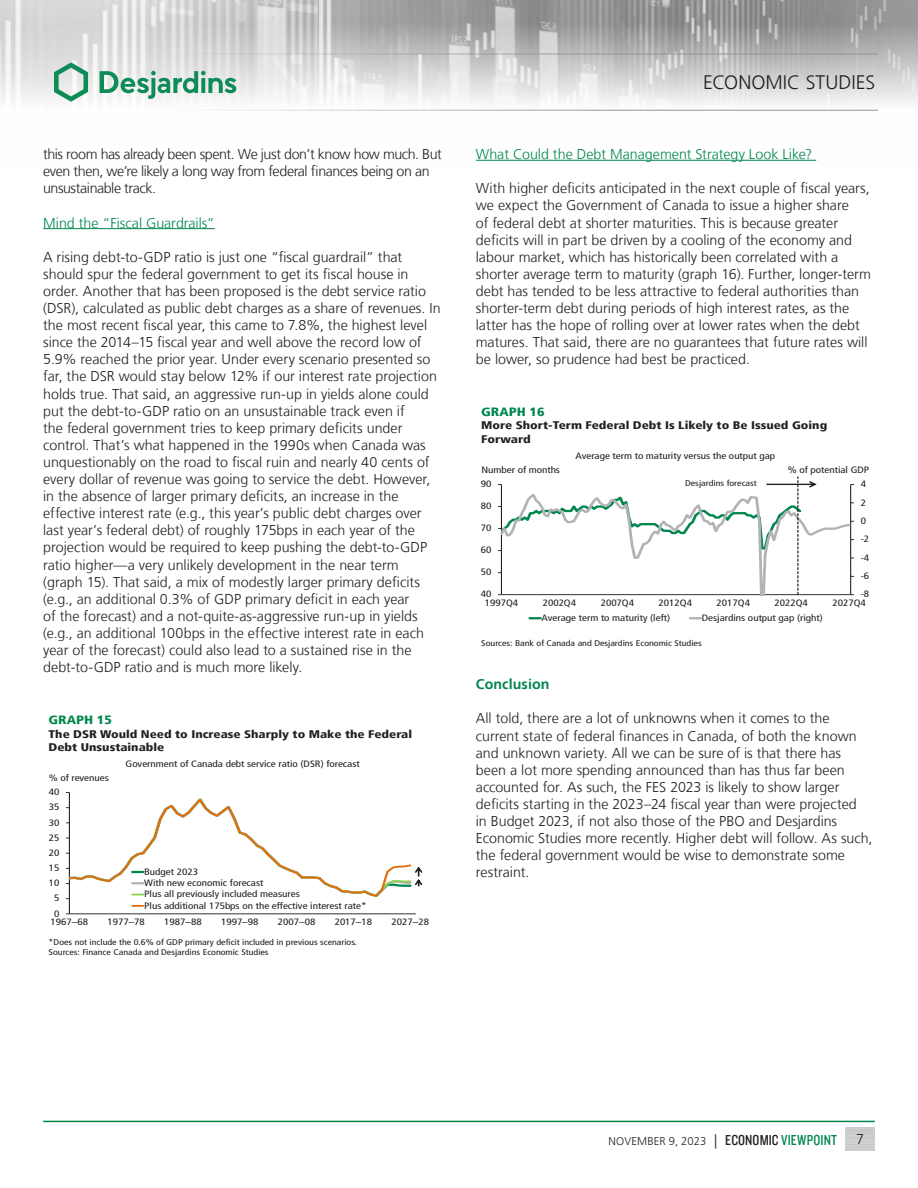
<style>
.page{position:relative;width:918px;height:1188px;background:#fff}
.page>*{position:absolute;margin:0;border:0;box-sizing:border-box;transform-origin:0 0}
.t1{font:300 19.5px "Frutiger LT";letter-spacing:.005em;color:#231f20}
.t2{font:300 14.25px/17.1px "Frutiger LT";color:#231f20}
.t3{font:300 14.25px/17.1px "Frutiger LT";letter-spacing:-.03em;color:#231f20}
.Texte_Titre_Niveau2{font:300 14.25px "Frutiger LT";color:#00874e}
.Texte_Titre{font:700 14.25px "Frutiger LT";letter-spacing:.005em;color:#00874e}
.t4{font:900 condensed 12px "Frutiger LT";color:#00874e;scale:1.2 1}
.t5{font:300 11.25px "Frutiger LT";letter-spacing:.005em;color:#231f20}
.t6{font:900 condensed 11.1px/13.2px "Frutiger LT";color:#231f20;scale:1.2 1}
.t7{font:condensed 9.3px "Frutiger LT";color:#231f20;scale:1.2 1}
.t8{font:condensed 9.15px/11.2px "Frutiger LT";color:#231f20;scale:1.2 1}
.t9{font:condensed 8.25px/9.9px "Frutiger LT";color:#231f20;scale:1.2 1}
.s1{font-size:14.25px}
.s2{font-family:"Knockout 29 Junior Ltweight";font-weight:400;font-size:15px}
.s3{font-family:"Knockout 29 Junior Ltweight";font-weight:400;font-size:15px;color:#00874e}
</style>
<div class="page">
<img style="left:0;top:0;width:918px;height:161px">
<hr style="left:0;top:54px;width:878px;height:1px;background:#939598">
<hr style="left:0;top:110px;width:878px;height:1px;background:#939598">
<svg style="left:54px;top:62px;width:34px;height:40px"></svg>
<svg style="left:100px;top:71px;width:136px;height:28px"></svg>
<hr style="left:43px;top:1121px;width:832px;height:1px;background:#00874e">
<hr style="left:43px;top:228px;width:172px;height:1px;background:#00874e">
<hr style="left:476px;top:160px;width:340px;height:1px;background:#00874e">
<hr style="left:69px;top:793px;width:1px;height:121px;background:#231f20">
<hr style="left:69px;top:914px;width:347px;height:1px;background:#231f20">
<svg style="left:132px;top:905px;width:11px;height:2px"></svg>
<svg style="left:66px;top:792px;width:356px;height:107px"></svg>
<svg style="left:530px;top:617px;width:10px;height:3px"></svg>
<svg style="left:690px;top:617px;width:11px;height:3px"></svg>
<svg style="left:498px;top:477px;width:356px;height:118px"></svg>
<p class="t3" style="left:43px;top:146px;width:400px">this room has already been spent. We just don’t know how much. But even then, we’re likely a long way from federal finances being on an unsustainable track.</p>
<p class="Texte_Titre_Niveau2" style="left:43px;top:215px;width:173px">Mind the “Fiscal Guardrails”</p>
<p class="t2" style="left:43px;top:249px;width:399px">A rising debt‑to‑GDP ratio is just one “fiscal guardrail” that should spur the federal government to get its fiscal house in order. Another that has been proposed is the debt service ratio (DSR), calculated as public debt charges as a share of revenues. In the most recent fiscal year, this came to 7.8%, the highest level since the 2014–15 fiscal year and well above the record low of 5.9% reached the prior year. Under every scenario presented so far, the DSR would stay below 12% if our interest rate projection holds true. That said, an aggressive run‑up in yields alone could put the debt‑to‑GDP ratio on an unsustainable track even if<br>the federal government tries to keep primary deficits under control. That’s what happened in the 1990s when Canada was unquestionably on the road to fiscal ruin and nearly 40 cents of every dollar of revenue was going to service the debt. However, in the absence of larger primary deficits, an increase in the effective interest rate (e.g., this year’s public debt charges over last year’s federal debt) of roughly 175bps in each year of the projection would be required to keep pushing the debt‑to‑GDP ratio higher—a very unlikely development in the near term (graph 15). That said, a mix of modestly larger primary deficits (e.g., an additional 0.3% of GDP primary deficit in each year<br>of the forecast) and a not‑quite‑as‑aggressive run‑up in yields (e.g., an additional 100bps in the effective interest rate in each year of the forecast) could also lead to a sustained rise in the debt‑to‑GDP ratio and is much more likely.</p>
<p class="t4" style="left:49px;top:713px;width:54px">GRAPH 15</p>
<p class="t6" style="left:49px;top:727px;width:304px">The DSR Would Need to Increase Sharply to Make the Federal<br>Debt Unsustainable</p>
<p class="t8" style="left:49px;top:772px;width:52px">% of revenues</p>
<p class="t8" style="left:49px;top:787px;width:10px">40</p>
<p class="t8" style="left:49px;top:802px;width:10px">35</p>
<p class="t8" style="left:49px;top:817px;width:10px">30</p>
<p class="t8" style="left:49px;top:832px;width:10px">25</p>
<p class="t8" style="left:49px;top:847px;width:10px">20</p>
<p class="t8" style="left:49px;top:862px;width:10px">15</p>
<p class="t8" style="left:49px;top:878px;width:10px">10</p>
<p class="t8" style="left:54px;top:893px;width:6px">5</p>
<p class="t7" style="left:54px;top:908px;width:6px">0</p>
<p class="t8" style="left:126px;top:758px;width:197px">Government of Canada debt service ratio (DSR) forecast</p>
<p class="t8" style="left:144px;top:866px;width:187px">Budget 2023<br>With new economic forecast<br>Plus all previously included measures<br>Plus additional 175bps on the effective interest rate*</p>
<p class="t8" style="left:51px;top:917px;width:33px">1967–68</p>
<p class="t8" style="left:107px;top:917px;width:33px">1977–78</p>
<p class="t8" style="left:164px;top:917px;width:33px">1987–88</p>
<p class="t8" style="left:221px;top:917px;width:33px">1997–98</p>
<p class="t8" style="left:278px;top:917px;width:33px">2007–08</p>
<p class="t8" style="left:335px;top:917px;width:33px">2017–18</p>
<p class="t8" style="left:392px;top:917px;width:33px">2027–28</p>
<p class="t9" style="left:49px;top:937px;width:259px">*Does not include the 0.6% of GDP primary deficit included in previous scenarios.<br>Sources: Finance Canada and Desjardins Economic Studies</p>
<h1 class="t1" style="left:703px;top:72px;width:174px">ECONOMIC STUDIES</h1>
<p class="Texte_Titre_Niveau2" style="left:476px;top:146px;width:338px">What Could the Debt Management Strategy Look Like?</p>
<p class="t2" style="left:476px;top:180px;width:397px">With higher deficits anticipated in the next couple of fiscal years, we expect the Government of Canada to issue a higher share<br>of federal debt at shorter maturities. This is because greater deficits will in part be driven by a cooling of the economy and labour market, which has historically been correlated with a shorter average term to maturity (graph 16). Further, longer‑term debt has tended to be less attractive to federal authorities than shorter‑term debt during periods of high interest rates, as the latter has the hope of rolling over at lower rates when the debt matures. That said, there are no guarantees that future rates will be lower, so prudence had best be practiced.</p>
<p class="t4" style="left:481px;top:404px;width:54px">GRAPH 16</p>
<p class="t6" style="left:481px;top:419px;width:290px">More Short-Term Federal Debt Is Likely to Be Issued Going<br>Forward</p>
<p class="t8" style="left:575px;top:450px;width:168px">Average term to maturity versus the output gap</p>
<p class="t8" style="left:481px;top:464px;width:67px">Number of months</p>
<p class="t8" style="left:788px;top:464px;width:69px">% of potential GDP</p>
<p class="t8" style="left:481px;top:479px;width:10px">90</p>
<p class="t9" style="left:685px;top:479px;width:61px">Desjardins forecast</p>
<p class="t8" style="left:861px;top:479px;width:6px">4</p>
<p class="t8" style="left:481px;top:501px;width:10px">80</p>
<p class="t7" style="left:861px;top:497px;width:6px">2</p>
<p class="t8" style="left:481px;top:523px;width:10px">70</p>
<p class="t8" style="left:861px;top:515px;width:6px">0</p>
<p class="t7" style="left:861px;top:534px;width:9px">-2</p>
<p class="t8" style="left:481px;top:545px;width:10px">60</p>
<p class="t8" style="left:861px;top:552px;width:9px">-4</p>
<p class="t8" style="left:481px;top:567px;width:10px">50</p>
<p class="t7" style="left:861px;top:570px;width:9px">-6</p>
<p class="t8" style="left:481px;top:589px;width:10px">40</p>
<p class="t8" style="left:861px;top:589px;width:9px">-8</p>
<p class="t8" style="left:485px;top:598px;width:29px">1997Q4</p>
<p class="t8" style="left:543px;top:598px;width:29px">2002Q4</p>
<p class="t8" style="left:601px;top:598px;width:29px">2007Q4</p>
<p class="t8" style="left:659px;top:598px;width:29px">2012Q4</p>
<p class="t8" style="left:717px;top:598px;width:29px">2017Q4</p>
<p class="t8" style="left:775px;top:598px;width:29px">2022Q4</p>
<p class="t8" style="left:833px;top:598px;width:29px">2027Q4</p>
<p class="t8" style="left:542px;top:612px;width:109px">Average term to maturity (left)</p>
<p class="t8" style="left:702px;top:612px;width:102px">Desjardins output gap (right)</p>
<p class="t9" style="left:481px;top:639px;width:185px">Sources: Bank of Canada and Desjardins Economic Studies</p>
<p class="Texte_Titre" style="left:476px;top:676px;width:75px">Conclusion</p>
<p class="t2" style="left:476px;top:710px;width:398px">All told, there are a lot of unknowns when it comes to the current state of federal finances in Canada, of both the known and unknown variety. All we can be sure of is that there has been a lot more spending announced than has thus far been accounted for. As such, the FES 2023 is likely to show larger deficits starting in the 2023–24 fiscal year than were projected<br>in Budget 2023, if not also those of the PBO and Desjardins Economic Studies more recently. Higher debt will follow. As such, the federal government would be wise to demonstrate some restraint.</p>
<p class="t5" style="left:609px;top:1135px;width:230px">NOVEMBER 9, 2023 <span class="s1">|</span> <span class="s2">ECONOMIC</span> <span class="s3">VIEWPOINT</span></p>
<p class="t2" style="left:856px;top:1131px;width:9px">7</p>
</div>
